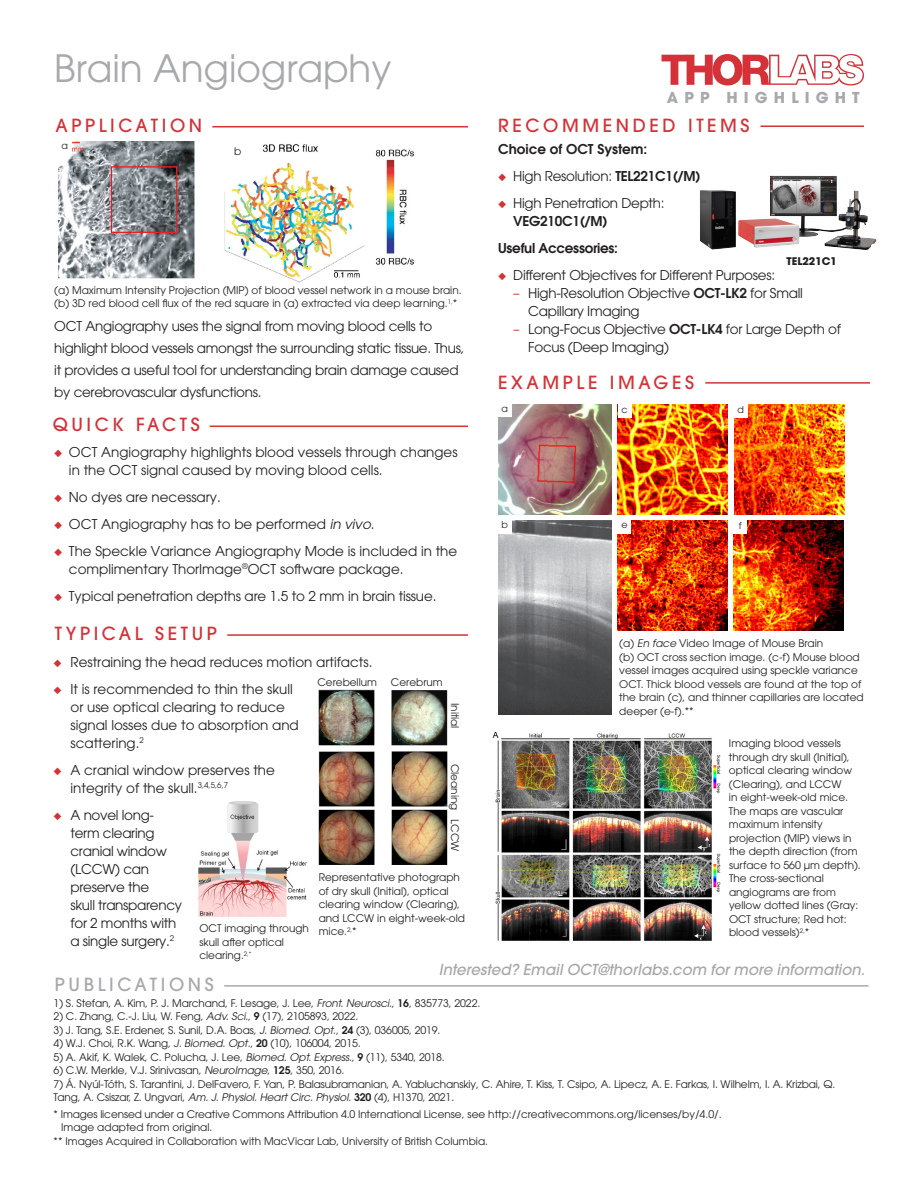
<style>
.page{position:relative;width:918px;height:1188px;background:#fff}
.page>*{position:absolute;margin:0;border:0;box-sizing:border-box;transform-origin:0 0}
.Subhead_Under_Logo{font:37.5px "ITC Avant Garde Pro";color:#a8a9ad}
.Sub_title{font:500 18px "ITC Avant Garde Pro";letter-spacing:.2em;color:#d43238}
.Sub_title-2{font:500 18px "ITC Avant Garde Pro";letter-spacing:.2em;color:#a8a9ad}
.Second_Color_Header-_Grey{font:italic 500 15px "ITC Avant Garde Pro";color:#a7a7aa}
.t1{font:700 15px "ITC Avant Garde Pro";letter-spacing:.41em;color:#a8a9ad}
.Bullets{font:13.5px/18px "ITC Avant Garde Pro";color:#231f20}
.Bullets-2{font:13.5px/18px "ITC Avant Garde Pro";letter-spacing:-.02em;color:#231f20}
.Body{font:13.5px/21.9px "ITC Avant Garde Pro";letter-spacing:-.02em;color:#231f20}
.Bullets-3{font:600 13.5px "ITC Avant Garde Pro";color:#231f20}
.Bullets-4{font:600 13.5px "ITC Avant Garde Pro";letter-spacing:-.02em;color:#231f20}
.Part_Description{font:10.5px/13.5px "ITC Avant Garde Pro";color:#231f20}
.Caption_Footnotes{font:10.5px/13.5px "ITC Avant Garde Pro";letter-spacing:-.01em;color:#231f20}
.Part_Description-2{font:700 10.5px "ITC Avant Garde Pro";color:#231f20}
.Second_Color_Header-_Grey-2{font:9.45px "ITC Avant Garde Pro";color:#231f20}
.s1{color:#d43238}
.s2{font-style:italic}
.s3{font-weight:600}
</style>
<div class="page">
<svg style="left:661px;top:54px;width:203px;height:31px"></svg>
<img style="left:498px;top:405px;width:114px;height:110px">
<img style="left:498px;top:520px;width:114px;height:195px">
<img style="left:618px;top:405px;width:110px;height:110px">
<img style="left:734px;top:405px;width:110px;height:110px">
<img style="left:618px;top:520px;width:110px;height:110px">
<img style="left:734px;top:520px;width:110px;height:110px">
<div style="left:498px;top:404px;width:14px;height:13px;background:#fff"></div>
<div style="left:618px;top:405px;width:13px;height:13px;background:#fff"></div>
<div style="left:734px;top:404px;width:13px;height:14px;background:#fff"></div>
<div style="left:498px;top:520px;width:14px;height:13px;background:#fff"></div>
<div style="left:618px;top:520px;width:13px;height:14px;background:#fff"></div>
<div style="left:734px;top:520px;width:13px;height:14px;background:#fff"></div>
<hr style="left:212px;top:126px;width:256px;height:2px;background:#d43238">
<hr style="left:210px;top:426px;width:258px;height:1px;background:#d43238">
<img style="left:197px;top:801px;width:110px;height:117px">
<hr style="left:224px;top:985px;width:645px;height:2px;background:#a8a9ad">
<hr style="left:705px;top:382px;width:165px;height:2px;background:#d43238">
<img style="left:738px;top:176px;width:138px;height:74px">
<img style="left:57px;top:142px;width:138px;height:137px">
<img style="left:224px;top:144px;width:190px;height:139px">
<hr style="left:227px;top:634px;width:241px;height:2px;background:#d43238">
<img style="left:318px;top:689px;width:130px;height:175px">
<img style="left:492px;top:731px;width:229px;height:210px">
<div style="left:232px;top:147px;width:12px;height:11px;background:#fff"></div>
<div style="left:58px;top:141px;width:14px;height:14px;background:#fff"></div>
<hr style="left:761px;top:125px;width:103px;height:2px;background:#d43238">
<p class="Subhead_Under_Logo" style="left:54px;top:45px;width:339px">Brain Angiography</p>
<p class="Sub_title" style="left:56px;top:114px;width:148px">APPLICATION</p>
<p class="Second_Color_Header-_Grey-2" style="left:62px;top:140px;width:8px">a</p>
<p class="Part_Description" style="left:234px;top:144px;width:9px">b</p>
<p class="Part_Description" style="left:54px;top:283px;width:409px">(a) Maximum Intensity Projection (MIP) of blood vessel network in a mouse brain. (b) 3D red blood cell flux of the red square in (a) extracted via deep learning.<sup>1,</sup>*</p>
<p class="Body" style="left:54px;top:315px;width:412px">OCT Angiography uses the signal from moving blood cells to highlight blood vessels amongst the surrounding static tissue. Thus, it provides a useful tool for understanding brain damage caused by cerebrovascular dysfunctions.</p>
<p class="Sub_title" style="left:53px;top:413px;width:148px">QUICK FACTS</p>
<p class="Bullets" style="left:69px;top:443px;width:390px;text-indent:-15px"><span class="s1">◆</span> OCT Angiography highlights blood vessels through changes in the OCT signal caused by moving blood cells.</p>
<p class="Bullets" style="left:54px;top:488px;width:168px"><span class="s1">◆</span> No dyes are necessary.</p>
<p class="Bullets" style="left:54px;top:515px;width:322px"><span class="s1">◆</span> OCT Angiography has to be performed <span class="s2">in vivo</span>.</p>
<p class="Bullets" style="left:69px;top:542px;width:390px;text-indent:-15px"><span class="s1">◆</span> The Speckle Variance Angiography Mode is included in the complimentary ThorImage<sup>®</sup>OCT software package.</p>
<p class="Bullets" style="left:54px;top:587px;width:384px"><span class="s1">◆</span> Typical penetration depths are 1.5 to 2 mm in brain tissue.</p>
<h3 class="t1" style="left:667px;top:88px;width:194px">APP HIGHLIGHT</h3>
<p class="Sub_title" style="left:498px;top:114px;width:253px">RECOMMENDED ITEMS</p>
<p class="Bullets-3" style="left:498px;top:140px;width:151px">Choice of OCT System:</p>
<p class="Bullets-2" style="left:498px;top:167px;width:204px"><span class="s1">◆</span> High Resolution: <span class="s3">TEL221C1(/M)</span></p>
<p class="Bullets-2" style="left:513px;top:194px;width:153px;text-indent:-15px"><span class="s1">◆</span> High Penetration Depth:<br><span class="s3">VEG210C1(/M)</span></p>
<p class="Bullets-4" style="left:498px;top:239px;width:121px">Useful Accessories:</p>
<p class="Bullets-2" style="left:498px;top:266px;width:278px"><span class="s1">◆</span> Different Objectives for Different Purposes:</p>
<p class="Bullets-2" style="left:528px;top:284px;width:276px;text-indent:-15px"><span class="s1">–</span> High-Resolution Objective <span class="s3">OCT-LK2</span> for Small<br>Capillary Imaging</p>
<p class="Bullets-2" style="left:528px;top:320px;width:314px;text-indent:-15px"><span class="s1">–</span> Long-Focus Objective <span class="s3">OCT-LK4</span> for Large Depth of<br>Focus (Deep Imaging)</p>
<p class="Part_Description-2" style="left:787px;top:254px;width:52px">TEL221C1</p>
<p class="Sub_title" style="left:498px;top:371px;width:197px">EXAMPLE IMAGES</p>
<p class="Second_Color_Header-_Grey-2" style="left:502px;top:403px;width:8px">a</p>
<p class="Second_Color_Header-_Grey-2" style="left:621px;top:404px;width:8px">c</p>
<p class="Second_Color_Header-_Grey-2" style="left:737px;top:403px;width:8px">d</p>
<p class="Second_Color_Header-_Grey-2" style="left:502px;top:519px;width:8px">b</p>
<p class="Second_Color_Header-_Grey-2" style="left:621px;top:519px;width:8px">e</p>
<p class="Second_Color_Header-_Grey-2" style="left:739px;top:519px;width:4px">f</p>
<p class="Sub_title" style="left:55px;top:622px;width:164px">TYPICAL SETUP</p>
<p class="Part_Description" style="left:619px;top:637px;width:246px">(a) <span class="s2">En face</span> Video Image of Mouse Brain<br>(b) OCT cross section image. (c-f) Mouse blood vessel images acquired using speckle variance OCT. Thick blood vessels are found at the top of the brain (c), and thinner capillaries are located deeper (e-f).**</p>
<p class="Part_Description" style="left:729px;top:737px;width:133px">Imaging blood vessels through dry skull (Initial), optical clearing window (Clearing), and LCCW<br>in eight-week-old mice.<br>The maps are vascular maximum intensity projection (MIP) views in the depth direction (from surface to 560 µm depth).<br>The cross-sectional angiograms are from yellow dotted lines (Gray:<br>OCT structure; Red hot: blood vessels)<sup>2,</sup>*</p>
<p class="Bullets" style="left:53px;top:653px;width:321px"><span class="s1">◆</span> Restraining the head reduces motion artifacts.</p>
<p class="Bullets" style="left:70px;top:680px;width:230px;text-indent:-17px"><span class="s1">◆</span> It is recommended to thin the skull or use optical clearing to reduce signal losses due to absorption and scattering.<sup>2</sup></p>
<p class="Bullets" style="left:70px;top:761px;width:206px;text-indent:-17px"><span class="s1">◆</span> A cranial window preserves the integrity of the skull.<sup>3,4,5,6,7</sup></p>
<p class="Bullets-2" style="left:70px;top:806px;width:113px;text-indent:-17px"><span class="s1">◆</span> A novel long&shy;term clearing cranial window (LCCW) can preserve the<br>skull transparency for 2 months with a single surgery.<sup>2</sup></p>
<p class="Part_Description" style="left:317px;top:675px;width:61px">Cerebellum</p>
<p class="Part_Description" style="left:391px;top:675px;width:53px">Cerebrum</p>
<p class="Part_Description" style="left:462px;top:703px;width:27px;rotate:90deg">Initial</p>
<p class="Part_Description" style="left:462px;top:764px;width:48px;rotate:90deg">Cleaning</p>
<p class="Part_Description" style="left:462px;top:819px;width:34px;rotate:90deg">LCCW</p>
<p class="Part_Description" style="left:319px;top:871px;width:148px">Representative photograph of dry skull (Initial), optical clearing window (Clearing), and LCCW in eight-week-old mice.<sup>2,</sup>*</p>
<p class="Part_Description" style="left:199px;top:921px;width:111px">OCT imaging through skull after optical clearing.<sup>2,*</sup></p>
<p class="Second_Color_Header-_Grey" style="left:439px;top:960px;width:428px">Interested? Email OCT@thorlabs.com for more information.</p>
<p class="Sub_title-2" style="left:55px;top:973px;width:160px">PUBLICATIONS</p>
<p class="Caption_Footnotes" style="left:54px;top:996px;width:428px">1) S. Stefan, A. Kim, P. J. Marchand, F. Lesage, J. Lee, <span class="s2">Front. Neurosci</span>., <span class="s3">16</span>, 835773, 2022.</p>
<p class="Caption_Footnotes" style="left:54px;top:1010px;width:306px">2) C. Zhang, C.-J. Liu, W. Feng, <span class="s2">Adv. Sci</span>., <span class="s3">9</span> (17), 2105893, 2022.</p>
<p class="Caption_Footnotes" style="left:54px;top:1023px;width:388px">3) J. Tang, S.E. Erdener, S. Sunil, D.A. Boas, <span class="s2">J. Biomed. Opt</span>., <span class="s3">24</span> (3), 036005, 2019.</p>
<p class="Caption_Footnotes" style="left:54px;top:1037px;width:309px">4) W.J. Choi, R.K. Wang, <span class="s2">J. Biomed. Opt</span>., <span class="s3">20</span> (10), 106004, 2015.</p>
<p class="Caption_Footnotes" style="left:54px;top:1050px;width:393px">5) A. Akif, K. Walek, C. Polucha, J. Lee, <span class="s2">Biomed. Opt. Express</span>., <span class="s3">9</span> (11), 5340, 2018.</p>
<p class="Caption_Footnotes" style="left:54px;top:1064px;width:292px">6) C.W. Merkle, V.J. Srinivasan, <span class="s2">NeuroImage</span>, <span class="s3">125</span>, 350, 2016.</p>
<p class="Caption_Footnotes" style="left:54px;top:1077px;width:783px">7) Á. Nyúl-Tóth, S. Tarantini, J. DelFavero, F. Yan, P. Balasubramanian, A. Yabluchanskiy, C. Ahire, T. Kiss, T. Csipo, A. Lipecz, A. E. Farkas, I. Wilhelm, I. A. Krizbai, Q.<br>Tang, A. Csiszar, Z. Ungvari, <span class="s2">Am. J. Physiol. Heart Circ. Physiol</span>. <span class="s3">320</span> (4), H1370, 2021.</p>
<p class="Caption_Footnotes" style="left:61px;top:1107px;width:662px;text-indent:-7px">* Images licensed under a Creative Commons Attribution 4.0 International License, see http://creativecommons.org/licenses/by/4.0/.<br>Image adapted from original.</p>
<p class="Caption_Footnotes" style="left:54px;top:1134px;width:436px">** Images Acquired in Collaboration with MacVicar Lab, University of British Columbia.</p>
</div>
